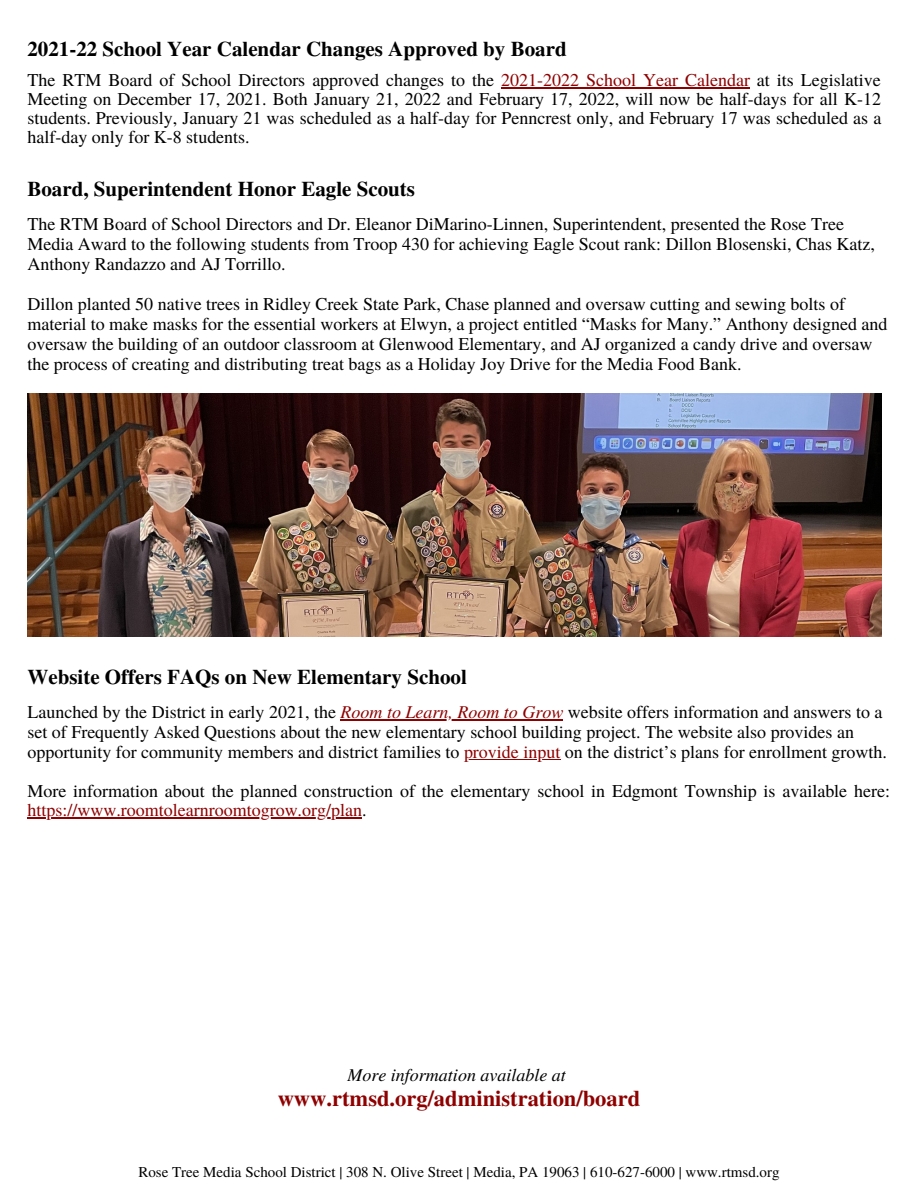
<style>
.page{position:relative;width:918px;height:1188px;background:#fff}
.page>*{position:absolute;margin:0;border:0;box-sizing:border-box;transform-origin:0 0}
.t1{font:700 22.5px "Te X Gyre Termes";color:#8f0000}
.t2{font:700 21px "Te X Gyre Termes";color:#000}
.t3{font:18px/20px "Te X Gyre Termes";color:#000}
.t4{font:italic 18px "Te X Gyre Termes";color:#000}
.t5{font:15px "Te X Gyre Termes";color:#000}
.s1{color:#8f0000}
.s2{font-style:italic;color:#8f0000}
</style>
<div class="page">
<img style="left:27px;top:393px;width:854px;height:243px">
<hr style="left:341px;top:719px;width:222px;height:1px;background:#8f0000">
<hr style="left:464px;top:759px;width:96px;height:1px;background:#8f0000">
<hr style="left:27px;top:817px;width:335px;height:1px;background:#8f0000">
<hr style="left:501px;top:87px;width:249px;height:2px;background:#8f0000">
<p class="t2" style="left:27px;top:33px;width:541px">2021-22 School Year Calendar Changes Approved by Board</p>
<p class="t3" style="left:27px;top:69px;width:855px;line-height:19.2px;text-align:justify">The RTM Board of School Directors approved changes to the <span class="s1">2021-2022 School Year Calendar</span> at its Legislative Meeting on December 17, 2021. Both January 21, 2022 and February 17, 2022, will now be half-days for all K-12 students. Previously, January 21 was scheduled as a half-day for Penncrest only, and February 17 was scheduled as a half-day only for K-8 students.</p>
<p class="t2" style="left:27px;top:173px;width:389px">Board, Superintendent Honor Eagle Scouts</p>
<p class="t3" style="left:27px;top:213px;width:849px">The RTM Board of School Directors and Dr. Eleanor DiMarino-Linnen, Superintendent, presented the Rose Tree<br>Media Award to the following students from Troop 430 for achieving Eagle Scout rank: Dillon Blosenski, Chas Katz,<br>Anthony Randazzo and AJ Torrillo.</p>
<p class="t3" style="left:27px;top:293px;width:862px">Dillon planted 50 native trees in Ridley Creek State Park, Chase planned and oversaw cutting and sewing bolts of material to make masks for the essential workers at Elwyn, a project entitled “Masks for Many.” Anthony designed and oversaw the building of an outdoor classroom at Glenwood Elementary, and AJ organized a candy drive and oversaw the process of creating and distributing treat bags as a Holiday Joy Drive for the Media Food Bank.</p>
<p class="t2" style="left:27px;top:661px;width:441px">Website Offers FAQs on New Elementary School</p>
<p class="t3" style="left:27px;top:702px;width:861px">Launched by the District in early 2021, the <span class="s2">Room to Learn, Room to Grow</span> website offers information and answers to a set of Frequently Asked Questions about the new elementary school building project. The website also provides an opportunity for community members and district families to <span class="s1">provide input</span> on the district’s plans for enrollment growth.</p>
<p class="t3" style="left:27px;top:781px;width:864px;line-height:19px">More information about the planned construction of the elementary school in Edgmont Township is available here: <span class="s1">https://www.roomtolearnroomtogrow.org/plan</span>.</p>
<p class="t4" style="left:348px;top:1062px;width:220px">More information available at</p>
<p class="t1" style="left:278px;top:1081px;width:364px">www.rtmsd.org/administration/board</p>
<p class="t5" style="left:138px;top:1161px;width:643px">Rose Tree Media School District | 308 N. Olive Street | Media, PA 19063 | 610-627-6000 | www.rtmsd.org</p>
</div>
